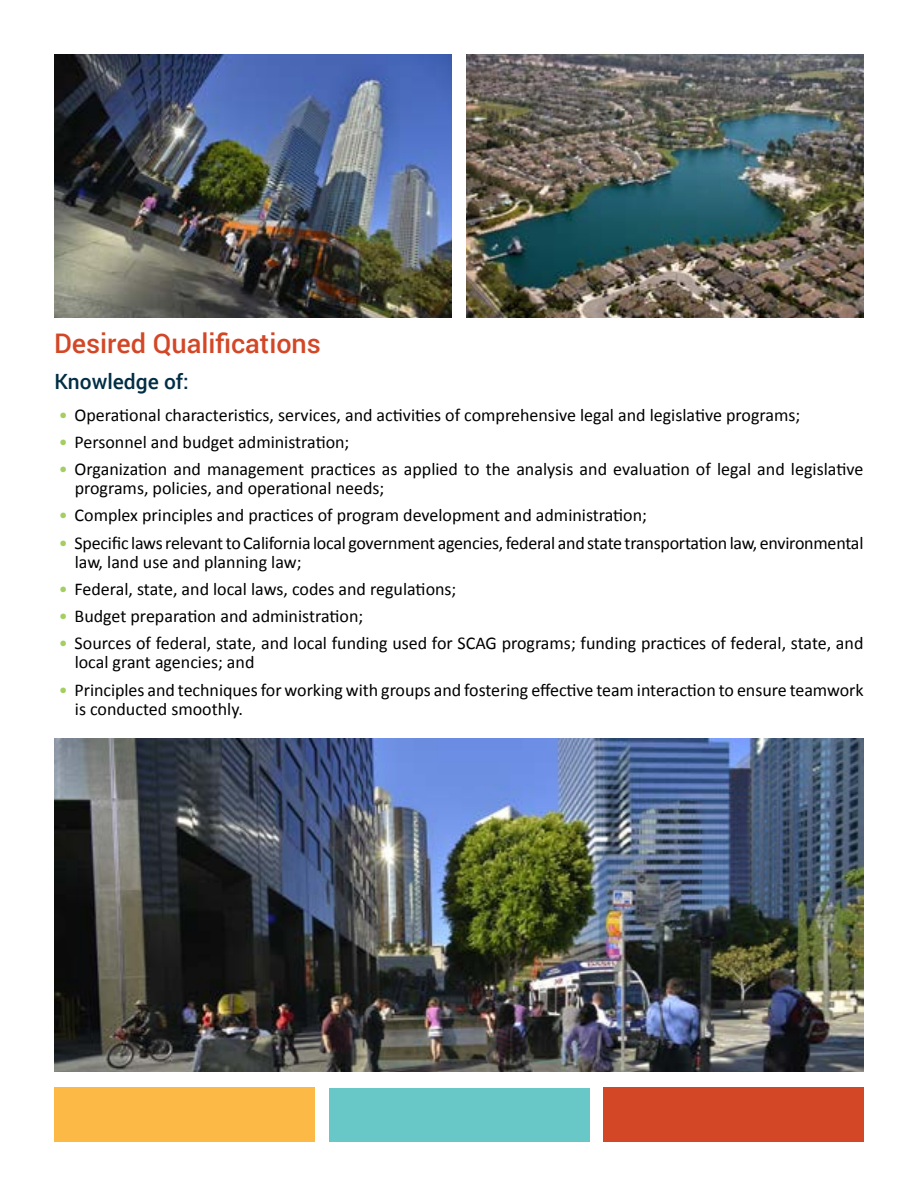
<style>
.page{position:relative;width:918px;height:1188px;background:#fff}
.page>*{position:absolute;margin:0;border:0;box-sizing:border-box;transform-origin:0 0}
.t1{font:500 27px "Roboto";color:#d34727}
.t2{font:500 21px "Roboto";color:#002e45}
.t3{font:18px/19px "Calibri";color:#000}
.s1{color:#a3cf60}
</style>
<div class="page">
<img style="left:54px;top:54px;width:810px;height:264px">
<div style="left:452px;top:0;width:14px;height:345px;background:#fff"></div>
<svg style="left:603px;top:1087px;width:10px;height:52px"></svg>
<img style="left:54px;top:739px;width:810px;height:333px">
<div style="left:54px;top:1088px;width:260px;height:54px;background:#fdb945"></div>
<div style="left:329px;top:1088px;width:260px;height:54px;background:#67c8c7"></div>
<div style="left:604px;top:1088px;width:260px;height:54px;background:#d34727"></div>
<h1 class="t1" style="left:54px;top:325px;width:268px">Desired Qualifications</h1>
<p class="t2" style="left:54px;top:367px;width:136px">Knowledge of:</p>
<p class="t3" style="left:59px;top:405px;width:743px"><span class="s1">•</span> Operational characteristics, services, and activities of comprehensive legal and legislative programs;</p>
<p class="t3" style="left:59px;top:432px;width:292px"><span class="s1">•</span> Personnel and budget administration;</p>
<p class="t3" style="left:75px;top:460px;width:790px;text-indent:-16px"><span class="s1">•</span> Organization and management practices as applied to the analysis and evaluation of legal and legislative programs, policies, and operational needs;</p>
<p class="t3" style="left:59px;top:506px;width:590px"><span class="s1">•</span> Complex principles and practices of program development and administration;</p>
<p class="t3" style="left:75px;top:533px;width:790px;text-indent:-16px"><span class="s1">•</span> Specific laws relevant to California local government agencies, federal and state transportation law, environmental law, land use and planning law;</p>
<p class="t3" style="left:59px;top:580px;width:399px"><span class="s1">•</span> Federal, state, and local laws, codes and regulations;</p>
<p class="t3" style="left:59px;top:607px;width:306px"><span class="s1">•</span> Budget preparation and administration;</p>
<p class="t3" style="left:75px;top:634px;width:790px;text-indent:-16px"><span class="s1">•</span> Sources of federal, state, and local funding used for SCAG programs; funding practices of federal, state, and local grant agencies; and</p>
<p class="t3" style="left:75px;top:680px;width:790px;text-indent:-16px"><span class="s1">•</span> Principles and techniques for working with groups and fostering effective team interaction to ensure teamwork is conducted smoothly.</p>
</div>
